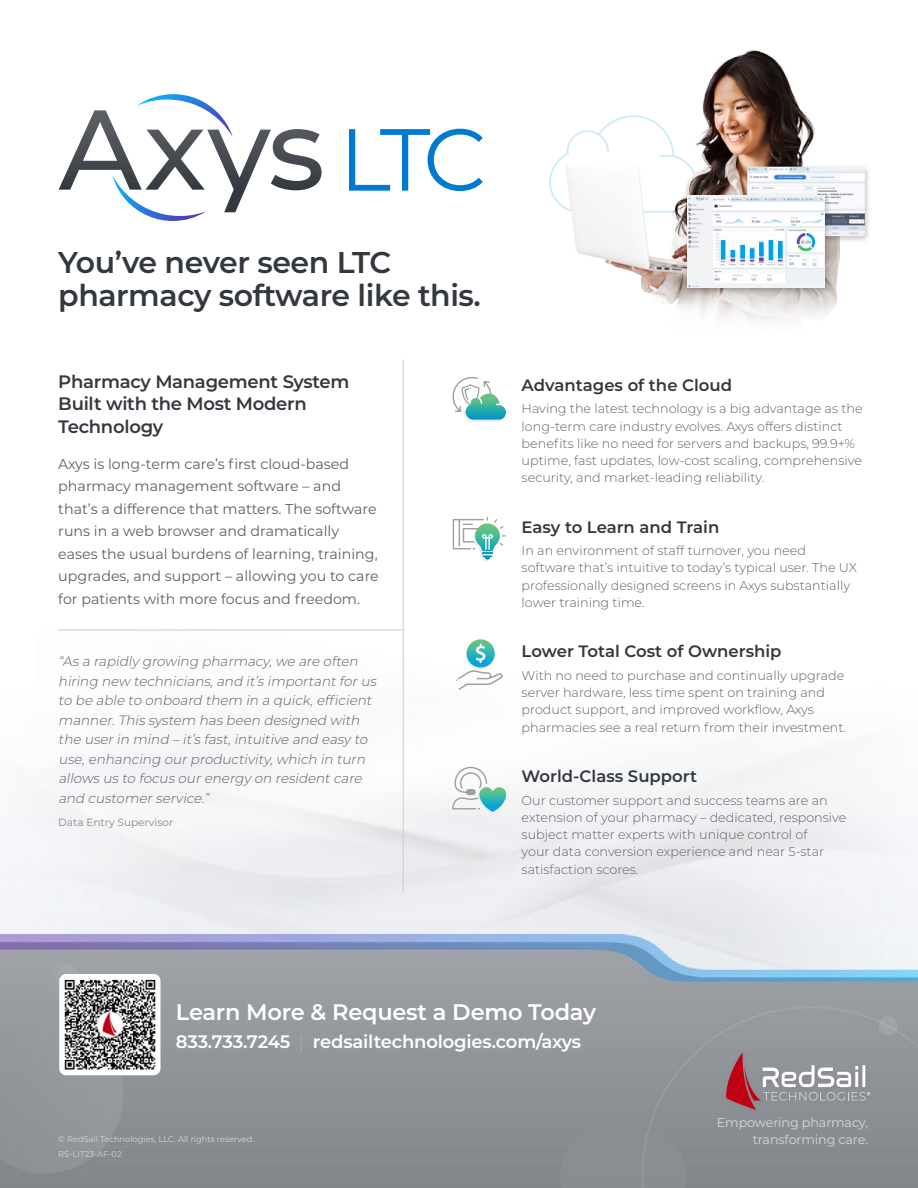
<style>
.page{position:relative;width:918px;height:1188px;background:#fff}
.page>*{position:absolute;margin:0;border:0;box-sizing:border-box;transform-origin:0 0}
.t1{font:600 30px/33px "Montserrat";letter-spacing:-.015em;color:#33383f}
.t2{font:600 22.5px "Montserrat";letter-spacing:-.01em;color:#fff}
.t3{font:600 18px/22.5px "Montserrat";letter-spacing:-.015em;color:#33383f}
.t4{font:600 18px "Montserrat";letter-spacing:-.01em;color:#fff}
.t5{font:600 16.5px "Montserrat";color:#33383f}
.t6{font:14.25px/22.5px "Montserrat";color:#5c6065}
.t7{font:italic 300 13.5px/19.5px "Montserrat";color:#5c6065}
.t8{font:300 12.75px/17.2px "Montserrat";color:#5c6065}
.t9{font:12.75px/16.5px "Montserrat";letter-spacing:-.01em;color:#d6d7d8;text-align:right}
.t10{font:10.5px "Montserrat";color:#85888c}
.t11{font:8.25px "Montserrat";color:#d6d7d8}
.s1{font-weight:300;color:#adafb2}
</style>
<div class="page">
<img style="left:0;top:626px;width:918px;height:562px">
<hr style="left:58px;top:630px;width:346px;height:1px;background:#cccdcf">
<hr style="left:403px;top:360px;width:1px;height:533px;background:#cccdcf">
<svg style="left:452px;top:376px;width:54px;height:46px"></svg>
<svg style="left:453px;top:517px;width:53px;height:45px"></svg>
<div style="left:466px;top:641px;width:28px;height:29px;background:#ededed;border-radius:50%"></div>
<svg style="left:456px;top:670px;width:47px;height:20px"></svg>
<svg style="left:467px;top:639px;width:28px;height:29px"></svg>
<svg style="left:476px;top:644px;width:9px;height:19px"></svg>
<svg style="left:452px;top:767px;width:54px;height:47px"></svg>
<img style="left:572px;top:49px;width:268px;height:272px">
<img style="left:741px;top:161px;width:128px;height:85px">
<img style="left:747px;top:167px;width:118px;height:69px">
<img style="left:681px;top:189px;width:153px;height:110px">
<img style="left:688px;top:195px;width:136px;height:93px">
<img style="left:713px;top:202px;width:111px;height:81px">
<div style="left:720px;top:240px;width:6px;height:20px;background:#00a1e0"></div>
<div style="left:720px;top:240px;width:6px;height:20px;border:1px solid #fff"></div>
<div style="left:730px;top:249px;width:6px;height:11px;background:#00a1e0"></div>
<div style="left:730px;top:249px;width:6px;height:11px;border:1px solid #fff"></div>
<div style="left:740px;top:244px;width:5px;height:16px;background:#00a1e0"></div>
<div style="left:740px;top:244px;width:6px;height:16px;border:1px solid #fff"></div>
<div style="left:749px;top:248px;width:6px;height:12px;background:#00a1e0"></div>
<div style="left:749px;top:248px;width:6px;height:12px;border:1px solid #fff"></div>
<div style="left:759px;top:242px;width:5px;height:18px;background:#00a1e0"></div>
<div style="left:758px;top:242px;width:6px;height:18px;border:1px solid #fff"></div>
<div style="left:768px;top:240px;width:6px;height:21px;background:#00a1e0"></div>
<div style="left:777px;top:241px;width:6px;height:19px;background:#00a1e0"></div>
<div style="left:777px;top:241px;width:6px;height:19px;border:1px solid #fff"></div>
<svg style="left:720px;top:257px;width:63px;height:5px"></svg>
<svg style="left:792px;top:232px;width:28px;height:20px"></svg>
<div style="left:697px;top:196px;width:13px;height:5px;background:#f0f2f4"></div>
<svg style="left:549px;top:111px;width:160px;height:107px"></svg>
<svg style="left:59px;top:94px;width:263px;height:127px"></svg>
<svg style="left:349px;top:129px;width:134px;height:62px"></svg>
<div style="left:723px;top:1050px;width:152px;height:65px;background:#8b8e93"></div>
<svg style="left:726px;top:1052px;width:144px;height:58px"></svg>
<div style="left:59px;top:974px;width:102px;height:101px;background:#fff;border-radius:7px"></div>
<img style="left:64px;top:979px;width:92px;height:91px">
<h1 class="t1" style="left:58px;top:245px;width:424px">You’ve never seen LTC pharmacy software like this.</h1>
<h3 class="t3" style="left:58px;top:369px;width:293px">Pharmacy Management System<br>Built with the Most Modern<br>Technology</h3>
<p class="t6" style="left:58px;top:452px;width:322px">Axys is long-term care’s first cloud-based pharmacy management software – and that’s a difference that matters. The software runs in a web browser and dramatically eases the usual burdens of learning, training, upgrades, and support – allowing you to care for patients with more focus and freedom.</p>
<p class="t7" style="left:58px;top:651px;width:323px">“As a rapidly growing pharmacy,we are often hiring new technicians,and it’s importantforus to be able to onboard them in a quick,efficient manner.This system has been designed with the userin mind – it’s fast,intuitive and easy to use,enhancing ourproductivity,which in turn allows us to focus ourenergy on residentcare and customerservice.”</p>
<p class="t10" style="left:58px;top:815px;width:117px">Data Entry Supervisor</p>
<p class="t5" style="left:522px;top:373px;width:212px">Advantages of the Cloud</p>
<p class="t8" style="left:522px;top:400px;width:343px">Having the latest technology is a big advantage as the long-term care industry evolves. Axys offers distinct benefits like no need for servers and backups, 99.9+% uptime, fast updates, low-cost scaling, comprehensive security, and market-leading reliability.</p>
<p class="t5" style="left:522px;top:515px;width:199px">Easy to Learn and Train</p>
<p class="t8" style="left:522px;top:542px;width:337px">In an environment of staff turnover, you need software that’s intuitive to today’s typical user. The UX professionally designed screens in Axys substantially lower training time.</p>
<p class="t5" style="left:522px;top:640px;width:261px">Lower Total Cost of Ownership</p>
<p class="t8" style="left:522px;top:666px;width:326px">With no need to purchase and continually upgrade server hardware, less time spent on training and product support, and improved workflow, Axys pharmacies see a real return from their investment.</p>
<p class="t5" style="left:522px;top:764px;width:177px">World-Class Support</p>
<p class="t8" style="left:522px;top:791px;width:326px">Our customer support and success teams are an extension of your pharmacy – dedicated, responsive subject matter experts with unique control of<br>your data conversion experience and near 5-star satisfaction scores.</p>
<h2 class="t2" style="left:176px;top:996px;width:422px">Learn More &amp; Request a Demo Today</h2>
<h3 class="t4" style="left:176px;top:1028px;width:407px">833.733.7245 <span class="s1">|</span> redsailtechnologies.com/axys</h3>
<p class="t11" style="left:58px;top:1133px;width:197px">© RedSail Technologies, LLC. All rights reserved.</p>
<p class="t11" style="left:58px;top:1148px;width:65px">RS-LIT23-AF-02</p>
<p class="t9" style="left:717px;top:1114px;width:153px">Empowering pharmacy, transforming care.</p>
</div>
